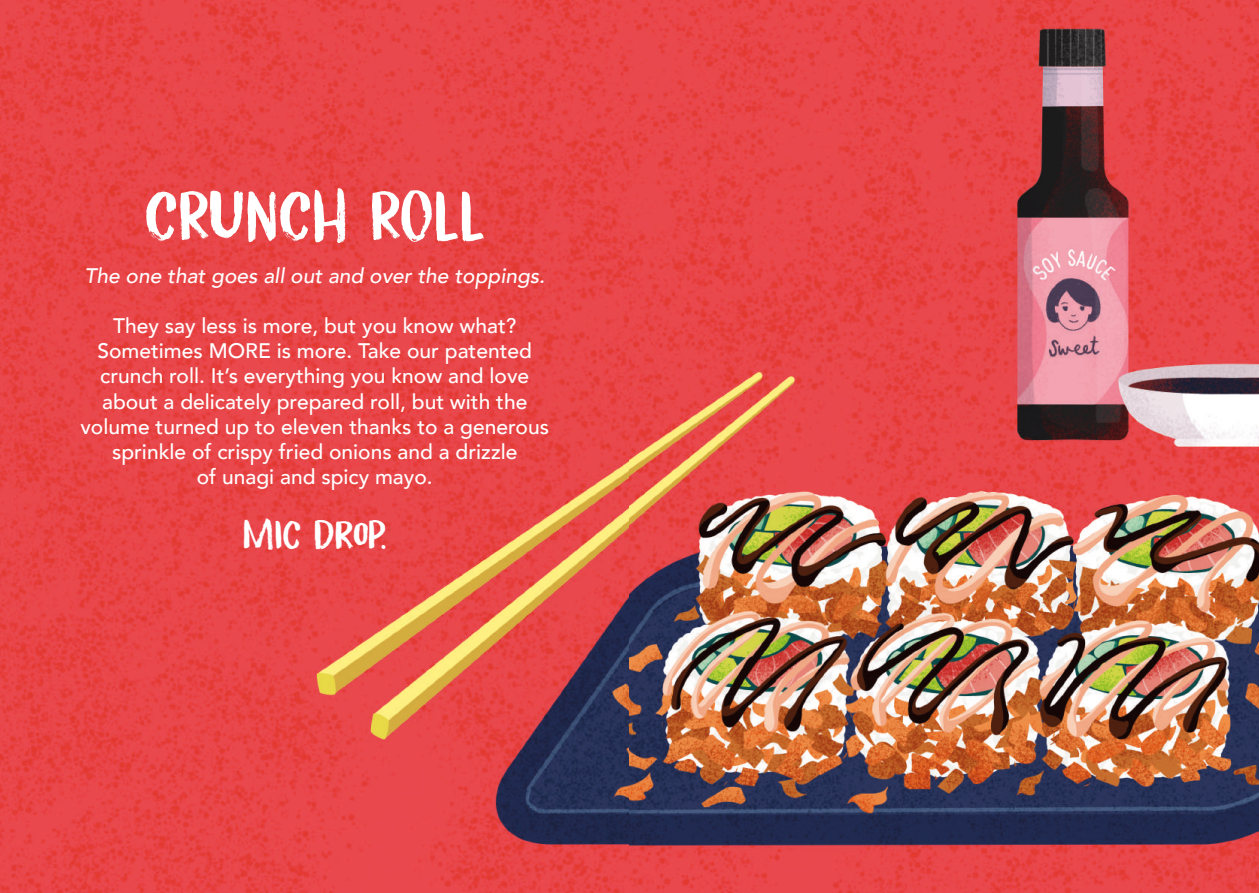
<style>
.page{position:relative;width:1259px;height:893px;background:#fff}
.page>*{position:absolute;margin:0;border:0;box-sizing:border-box;transform-origin:0 0}
.t1{font:75px "Senko Hanabi DEMO";color:#fff}
.t2{font:42px "Senko Hanabi DEMO";color:#fff}
.t3{font:500 21px/25.2px "Avenir";color:#fff;text-align:center}
.t4{font:italic 500 21px "Avenir";color:#fff}
</style>
<div class="page">
<img style="left:0;top:0;width:1259px;height:893px">
<h1 class="t1" style="left:144px;top:176px;width:342px">CRUNCH ROLL</h1>
<p class="t4" style="left:84px;top:263px;width:462px">The one that goes all out and over the toppings.</p>
<p class="t3" style="left:80px;top:312px;width:470px">They say less is more, but you know what?<br>Sometimes MORE is more. Take our patented crunch roll. It’s everything you know and love about a delicately prepared roll, but with the volume turned up to eleven thanks to a generous sprinkle of crispy fried onions and a drizzle<br>of unagi and spicy mayo.</p>
<h2 class="t2" style="left:243px;top:512px;width:145px">MIC DROP.</h2>
</div>
